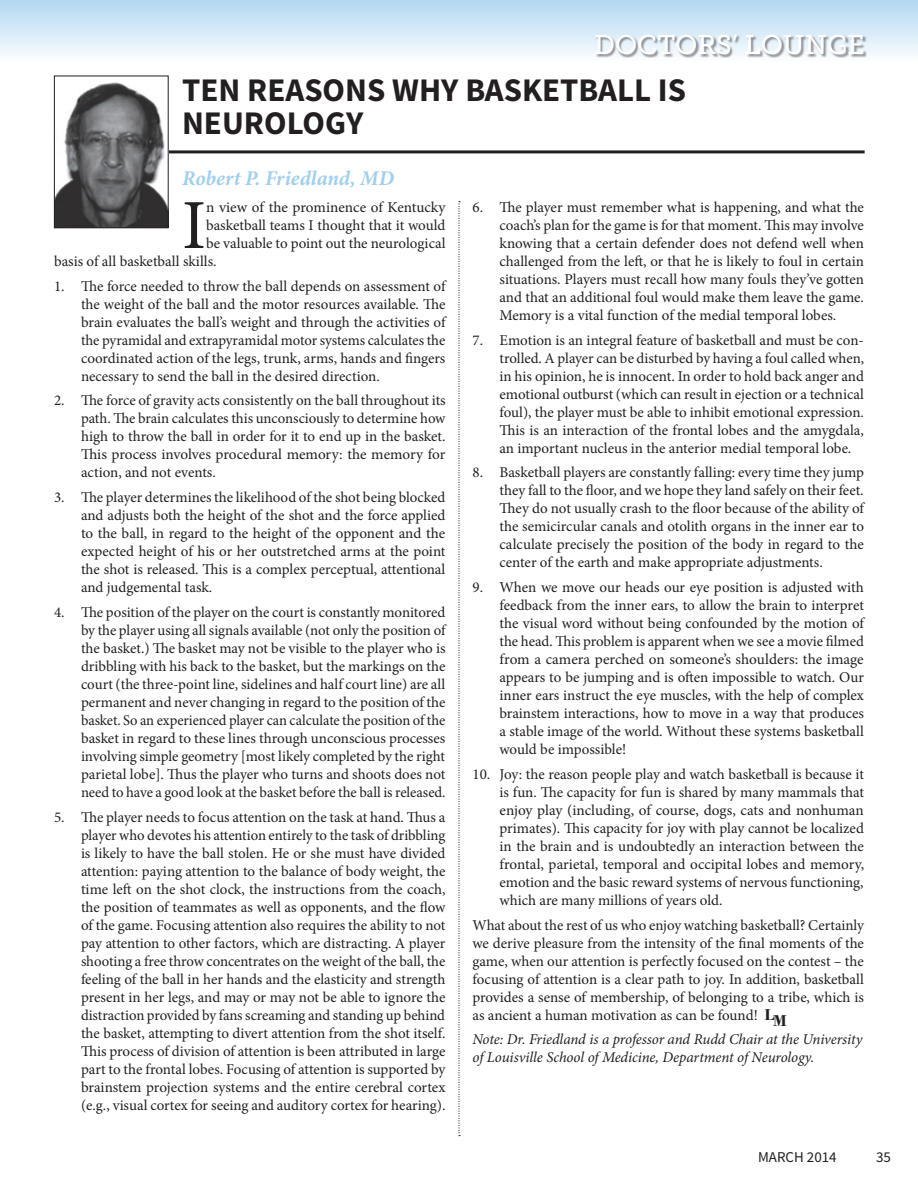
<style>
.page{position:relative;width:918px;height:1188px;background:#fff}
.page>*{position:absolute;margin:0;border:0;box-sizing:border-box;transform-origin:0 0}
.t1{font:70.35px "Minion Pro";color:#231f20}
.t2{font:700 33px/33px "Source Sans Pro";color:#231f20}
.t3{font:27px "Museo Slab 500";color:#fff}
.t4{font:italic 700 21px "Minion Pro";color:#a1cfee}
.t5{font:16.5px "Bodoni Bold YU";color:#231f20}
.t6{font:15px/18px "Minion Pro";color:#231f20;text-align:justify}
.t7{font:italic 15px/18px "Minion Pro";letter-spacing:-.005em;color:#231f20}
.t8{font:15px "Source Sans Pro";color:#231f20}
.s1{font-family:"Bodoni Bold YU";font-size:16.5px}
</style>
<div class="page">
<div style="left:0;top:0;width:918px;height:62px;background:linear-gradient(to bottom,#b2d7f1,#fcfdfe)"></div>
<div style="left:596px;top:35px;width:271px;height:23px;background:#231f20;opacity:.5"></div>
<hr style="left:55px;top:150px;width:810px;height:3px;background:#231f20">
<svg style="left:458px;top:201px;width:2px;height:935px"></svg>
<img style="left:56px;top:82px;width:111px;height:144px">
<div style="left:54px;top:76px;width:115px;height:152px;border:1px solid #231f20"></div>
<p class="t3" style="left:594px;top:30px;width:272px">DOCTORS’ LOUNGE</p>
<p class="t2" style="left:182px;top:75px;width:506px">TEN REASONS WHY BASKETBALL IS<br>NEUROLOGY</p>
<p class="t4" style="left:182px;top:163px;width:214px">Robert P. Friedland, MD</p>
<p class="t1" style="left:182px;top:178px;width:26px">I</p>
<p class="t6" style="left:206px;top:198px;width:241px">n view of the prominence of Kentucky</p>
<p class="t6" style="left:206px;top:216px;width:241px">basketball teams I thought that it would</p>
<p class="t6" style="left:206px;top:234px;width:241px">be valuable to point out the neurological</p>
<p class="t6" style="left:54px;top:252px;width:164px">basis of all basketball skills.</p>
<p class="t6" style="left:81px;top:277px;width:366px;text-indent:-27px">1. The force needed to throw the ball depends on assessment of the weight of the ball and the motor resources available. The brain evaluates the ball’s weight and through the activities of the pyramidal and extrapyramidal motor systems calculates the coordinated action of the legs, trunk, arms, hands and fingers necessary to send the ball in the desired direction.</p>
<p class="t6" style="left:81px;top:392px;width:366px;text-indent:-27px">2. The force of gravity acts consistently on the ball throughout its path. The brain calculates this unconsciously to determine how high to throw the ball in order for it to end up in the basket.<br>This process involves procedural memory: the memory for action, and not events.</p>
<p class="t6" style="left:81px;top:489px;width:366px;text-indent:-27px">3. The player determines the likelihood of the shot being blocked and adjusts both the height of the shot and the force applied to the ball, in regard to the height of the opponent and the expected height of his or her outstretched arms at the point the shot is released. This is a complex perceptual, attentional and judgemental task.</p>
<p class="t6" style="left:81px;top:603px;width:366px;text-indent:-27px">4. The position of the player on the court is constantly monitored by the player using all signals available (not only the position of the basket.) The basket may not be visible to the player who is dribbling with his back to the basket, but the markings on the court (the three-point line, sidelines and half court line) are all permanent and never changing in regard to the position of the basket. So an experienced player can calculate the position of the basket in regard to these lines through unconscious processes involving simple geometry [most likely completed by the right parietal lobe]. Thus the player who turns and shoots does not need to have a good look at the basket before the ball is released.</p>
<p class="t6" style="left:81px;top:808px;width:366px;text-indent:-27px">5. The player needs to focus attention on the task at hand. Thus a player who devotes his attention entirely to the task of dribbling is likely to have the ball stolen. He or she must have divided attention: paying attention to the balance of body weight, the time left on the shot clock, the instructions from the coach, the position of teammates as well as opponents, and the flow of the game. Focusing attention also requires the ability to not pay attention to other factors, which are distracting. A player shooting a free throw concentrates on the weight of the ball, the feeling of the ball in her hands and the elasticity and strength present in her legs, and may or may not be able to ignore the distraction provided by fans screaming and standing up behind the basket, attempting to divert attention from the shot itself.<br>This process of division of attention is been attributed in large part to the frontal lobes. Focusing of attention is supported by brainstem projection systems and the entire cerebral cortex (e.g., visual cortex for seeing and auditory cortex for hearing).</p>
<p class="t6" style="left:500px;top:198px;width:366px;text-indent:-27px">6. The player must remember what is happening, and what the coach’s plan for the game is for that moment. This may involve knowing that a certain defender does not defend well when challenged from the left, or that he is likely to foul in certain situations. Players must recall how many fouls they’ve gotten and that an additional foul would make them leave the game.<br>Memory is a vital function of the medial temporal lobes.</p>
<p class="t6" style="left:500px;top:331px;width:366px;text-indent:-27px">7. Emotion is an integral feature of basketball and must be con&shy;trolled. A player can be disturbed by having a foul called when, in his opinion, he is innocent. In order to hold back anger and emotional outburst (which can result in ejection or a technical foul), the player must be able to inhibit emotional expression.<br>This is an interaction of the frontal lobes and the amygdala, an important nucleus in the anterior medial temporal lobe.</p>
<p class="t6" style="left:500px;top:464px;width:366px;text-indent:-27px">8. Basketball players are constantly falling: every time they jump they fall to the floor, and we hope they land safely on their feet.<br>They do not usually crash to the floor because of the ability of the semicircular canals and otolith organs in the inner ear to calculate precisely the position of the body in regard to the center of the earth and make appropriate adjustments.</p>
<p class="t6" style="left:500px;top:579px;width:366px;text-indent:-27px">9. When we move our heads our eye position is adjusted with feedback from the inner ears, to allow the brain to interpret the visual word without being confounded by the motion of the head. This problem is apparent when we see a movie filmed from a camera perched on someone’s shoulders: the image appears to be jumping and is often impossible to watch. Our inner ears instruct the eye muscles, with the help of complex brainstem interactions, how to move in a way that produces a stable image of the world. Without these systems basketball would be impossible!</p>
<p class="t6" style="left:500px;top:765px;width:366px;text-indent:-27px">10. Joy: the reason people play and watch basketball is because it is fun. The capacity for fun is shared by many mammals that enjoy play (including, of course, dogs, cats and nonhuman primates). This capacity for joy with play cannot be localized in the brain and is undoubtedly an interaction between the frontal, parietal, temporal and occipital lobes and memory, emotion and the basic reward systems of nervous functioning, which are many millions of years old.</p>
<p class="t6" style="left:472px;top:916px;width:393px">What about the rest of us who enjoy watching basketball? Certainly we derive pleasure from the intensity of the final moments of the game, when our attention is perfectly focused on the contest – the focusing of attention is a clear path to joy. In addition, basketball provides a sense of membership, of belonging to a tribe, which is</p>
<p class="t7" style="left:472px;top:1031px;width:391px">Note: Dr. Friedland is a professor and Rudd Chair at the University of Louisville School of Medicine, Department of Neurology.</p>
<p class="t6" style="left:472px;top:1006px;width:304px">as ancient a human motivation as can be found! <span class="s1">L</span></p>
<p class="t5" style="left:773px;top:1010px;width:15px">M</p>
<p class="t8" style="left:758px;top:1148px;width:80px">MARCH 2014</p>
<p class="t8" style="left:876px;top:1148px;width:16px">35</p>
</div>
